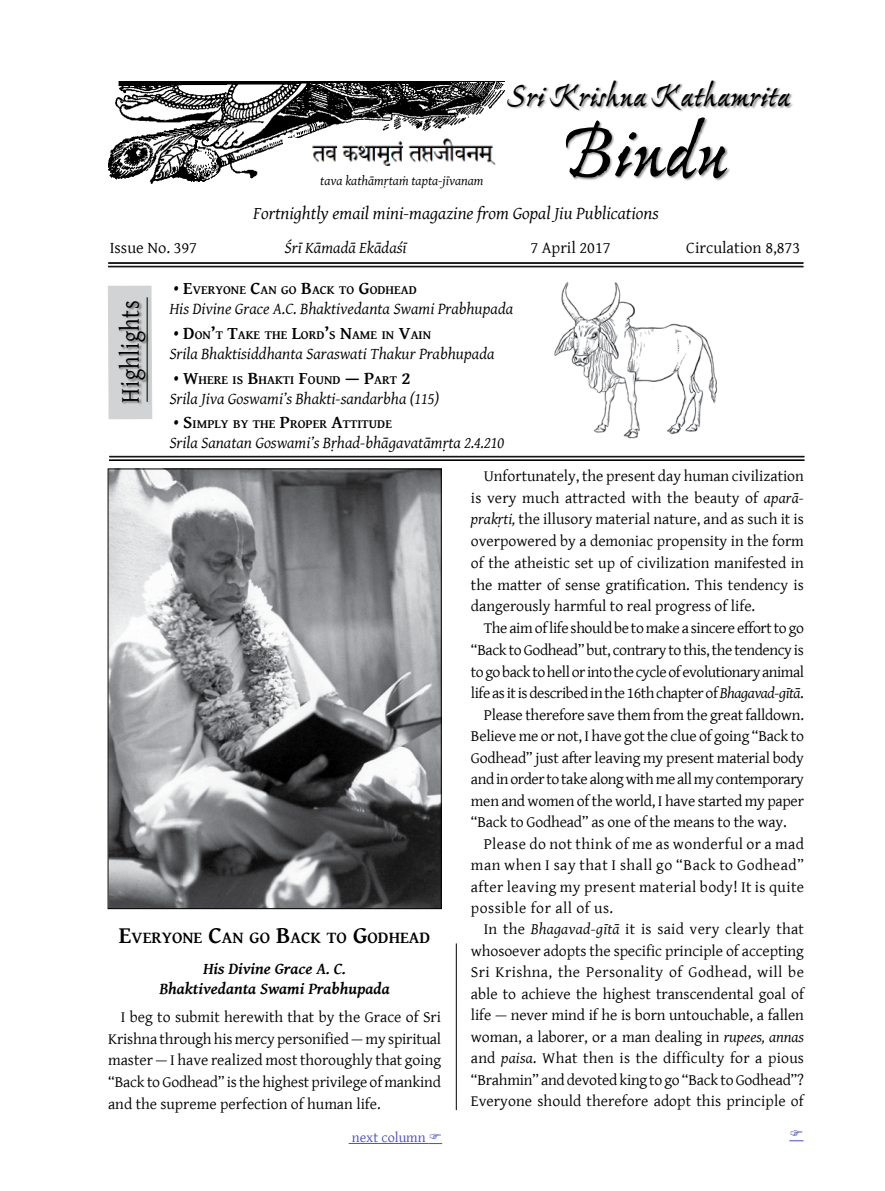
<style>
.page{position:relative;width:885px;height:1191px;background:#fff}
.page>*{position:absolute;margin:0;border:0;box-sizing:border-box;transform-origin:0 0}
.t1{font:700 81px "Ex Ponto Pro";letter-spacing:-.01em;color:#000}
.t2{font:700 33.9px "Ex Ponto Pro";letter-spacing:-.01em;color:#000}
.t3{font:27px "Gentium Basic";letter-spacing:.025em;color:#000;scale:.84 1}
.t4{font:italic 18px "Gentium Basic";color:#000}
.t5{font:700 16.8px "Gentium Basic";color:#000}
.t6{font:italic 16.5px "Gentium Basic";color:#000}
.t7{font:italic 700 16.5px/20px "Gentium Basic";color:#000;text-align:center}
.t8{font:16.5px "Gentium Basic";color:#000}
.t9{font:15.75px/21.8px "Gentium Basic";letter-spacing:-.005em;color:#000;text-align:justify}
.t10{font:15.75px "Gentium Basic";letter-spacing:-.025em;color:#000}
.t11{font:15.75px "Gentium Basic";letter-spacing:.025em;color:#000}
.t12{font:15.75px "Gentium Basic";letter-spacing:.015em;color:#000}
.t13{font:15.75px "Gentium Basic";letter-spacing:.03em;color:#000}
.t14{font:15.75px "Gentium Basic";letter-spacing:-.03em;color:#000}
.t15{font:14.25px "Gentium Basic";color:#494cc9}
.t16{font:italic 13.5px "Gentium Basic";color:#000}
.t17{font:700 12.6px "Gentium Basic";color:#000}
.s1{font-size:18px}
.s2{font-size:24px}
.s3{font-style:italic}
</style>
<div class="page">
<img style="left:108px;top:81px;width:396px;height:102px">
<div style="left:507px;top:80px;width:286px;height:32px;background:#000;opacity:.45"></div>
<div style="left:565px;top:117px;width:165px;height:64px;background:#000;opacity:.45"></div>
<img style="left:284px;top:139px;width:220px;height:28px">
<div style="left:108px;top:286px;width:44px;height:133px;background:#d1d3d4"></div>
<div style="left:146px;top:297px;width:5px;height:108px;background:#cacccd"></div>
<hr style="left:147px;top:297px;width:1px;height:105px;background:#000">
<div style="left:118px;top:301px;width:31px;height:104px;background:#000;opacity:.45"></div>
<hr style="left:109px;top:457px;width:695px;height:1px;background:#000">
<hr style="left:109px;top:456px;width:695px;height:1px;background:#000">
<hr style="left:109px;top:460px;width:695px;height:1px;background:#000">
<hr style="left:109px;top:459px;width:695px;height:1px;background:#000">
<hr style="left:108px;top:263px;width:695px;height:1px;background:#000">
<hr style="left:108px;top:262px;width:695px;height:1px;background:#000">
<hr style="left:108px;top:267px;width:695px;height:1px;background:#000">
<hr style="left:108px;top:266px;width:695px;height:1px;background:#000">
<hr style="left:456px;top:943px;width:1px;height:167px;background:#000">
<hr style="left:348px;top:1143px;width:80px;height:1px;background:#494cc9">
<img style="left:110px;top:471px;width:329px;height:436px">
<div style="left:108px;top:469px;width:333px;height:440px;border:1px solid #000"></div>
<img style="left:554px;top:282px;width:164px;height:157px">
<svg style="left:428px;top:1143px;width:14px;height:1px"></svg>
<svg style="left:789px;top:1140px;width:14px;height:1px"></svg>
<p class="t16" style="left:320px;top:170px;width:165px">tava kathāmṛtaṁ tapta-jīvanam</p>
<h2 class="t2" style="left:507px;top:74px;width:284px">Sri Krishna Kathamrita</h2>
<h1 class="t1" style="left:561px;top:102px;width:167px">Bindu</h1>
<p class="t4" style="left:253px;top:199px;width:407px">Fortnightly email mini-magazine from Gopal Jiu Publications</p>
<p class="t8" style="left:110px;top:236px;width:89px">Issue No. 397</p>
<p class="t6" style="left:284px;top:236px;width:123px">Śrī Kāmadā Ekādaśī</p>
<p class="t8" style="left:530px;top:236px;width:81px">7 April 2017</p>
<p class="t8" style="left:686px;top:236px;width:115px">Circulation 8,873</p>
<h3 class="t3" style="left:110px;top:402px;width:123px;rotate:-90deg">Highlights</h3>
<p class="t17" style="left:174px;top:281px;width:244px"><span class="s1">• E</span>VERYONE <span class="s1">C</span>AN GO <span class="s1">B</span>ACK TO <span class="s1">G</span>ODHEAD</p>
<p class="t6" style="left:169px;top:297px;width:345px">His Divine Grace A.C. Bhaktivedanta Swami Prabhupada</p>
<p class="t17" style="left:174px;top:325px;width:259px"><span class="s1">• D</span>ON<span class="s1">’</span>T <span class="s1">T</span>AKE THE <span class="s1">L</span>ORD<span class="s1">’</span>S <span class="s1">N</span>AME IN <span class="s1">V</span>AIN</p>
<p class="t6" style="left:169px;top:341px;width:327px">Srila Bhaktisiddhanta Saraswati Thakur Prabhupada</p>
<p class="t17" style="left:174px;top:370px;width:238px"><span class="s1">• W</span>HERE IS <span class="s1">B</span>HAKTI <span class="s1">F</span>OUND <span class="s1">— P</span>ART <span class="s1">2</span></p>
<p class="t6" style="left:169px;top:386px;width:271px">Srila Jiva Goswami’s Bhakti-sandarbha (115)</p>
<p class="t17" style="left:174px;top:414px;width:219px"><span class="s1">• S</span>IMPLY BY THE <span class="s1">P</span>ROPER <span class="s1">A</span>TTITUDE</p>
<p class="t6" style="left:169px;top:431px;width:336px">Srila Sanatan Goswami’s Bṛhad-bhāgavatāmṛta 2.4.210</p>
<p class="t5" style="left:119px;top:925px;width:313px"><span class="s2">E</span>VERYONE <span class="s2">C</span>AN GO <span class="s2">B</span>ACK TO <span class="s2">G</span>ODHEAD</p>
<p class="t7" style="left:159px;top:958px;width:232px">His Divine Grace A. C.<br>Bhaktivedanta Swami Prabhupada</p>
<p class="t9" style="left:108px;top:1005px;width:334px;text-indent:13px">I beg to submit herewith that by the Grace of Sri Krishna through his mercy personified — my spiritual master — I have realized most thoroughly that going “Back to Godhead” is the highest privilege of mankind and the supreme perfection of human life.</p>
<p class="t15" style="left:352px;top:1126px;width:75px">next column</p>
<p class="t9" style="left:471px;top:464px;width:334px;text-indent:13px">Unfortunately, the present day human civilization is very much attracted with the beauty of <span class="s3">aparā&shy;prakṛti,</span> the illusory material nature, and as such it is overpowered by a demoniac propensity in the form of the atheistic set up of civilization manifested in the matter of sense gratification. This tendency is dangerously harmful to real progress of life.</p>
<p class="t10" style="left:483px;top:616px;width:322px">The aim of life should be to make a sincere effort to go</p>
<p class="t10" style="left:471px;top:638px;width:334px">“Back to Godhead” but, contrary to this, the tendency is</p>
<p class="t14" style="left:471px;top:660px;width:334px">to go back to hell or into the cycle of evolutionary animal</p>
<p class="t10" style="left:471px;top:681px;width:334px">life as it is described in the 16th chapter of <span class="s3">Bhagavad-gītā</span>.</p>
<p class="t9" style="left:483px;top:703px;width:322px">Please therefore save them from the great falldown.</p>
<p class="t9" style="left:471px;top:725px;width:334px">Believe me or not, I have got the clue of going “Back to</p>
<p class="t9" style="left:471px;top:746px;width:334px">Godhead” just after leaving my present material body</p>
<p class="t10" style="left:471px;top:767px;width:334px">and in order to take along with me all my contemporary</p>
<p class="t9" style="left:471px;top:789px;width:334px">men and women of the world, I have started my paper</p>
<p class="t9" style="left:471px;top:810px;width:317px">“Back to Godhead” as one of the means to the way.</p>
<p class="t11" style="left:483px;top:832px;width:322px">Please do not think of me as wonderful or a mad</p>
<p class="t13" style="left:471px;top:853px;width:334px">man when I say that I shall go “Back to Godhead”</p>
<p class="t11" style="left:471px;top:875px;width:334px">after leaving my present material body! It is quite</p>
<p class="t13" style="left:471px;top:896px;width:144px">possible for all of us.</p>
<p class="t12" style="left:483px;top:917px;width:322px">In the <span class="s3">Bhagavad-gītā</span> it is said very clearly that</p>
<p class="t9" style="left:471px;top:939px;width:334px">whosoever adopts the specific principle of accepting</p>
<p class="t11" style="left:471px;top:960px;width:334px">Sri Krishna, the Personality of Godhead, will be</p>
<p class="t9" style="left:471px;top:982px;width:334px">able to achieve the highest transcendental goal of</p>
<p class="t9" style="left:471px;top:1003px;width:334px">life — never mind if he is born untouchable, a fallen</p>
<p class="t9" style="left:471px;top:1025px;width:334px">woman, a laborer, or a man dealing in <span class="s3">rupees, annas</span></p>
<p class="t12" style="left:471px;top:1046px;width:334px">and <span class="s3">paisa</span>. What then is the difficulty for a pious</p>
<p class="t9" style="left:471px;top:1068px;width:334px">“Brahmin” and devoted king to go “Back to Godhead”?</p>
<p class="t9" style="left:471px;top:1089px;width:334px">Everyone should therefore adopt this principle of</p>
</div>
